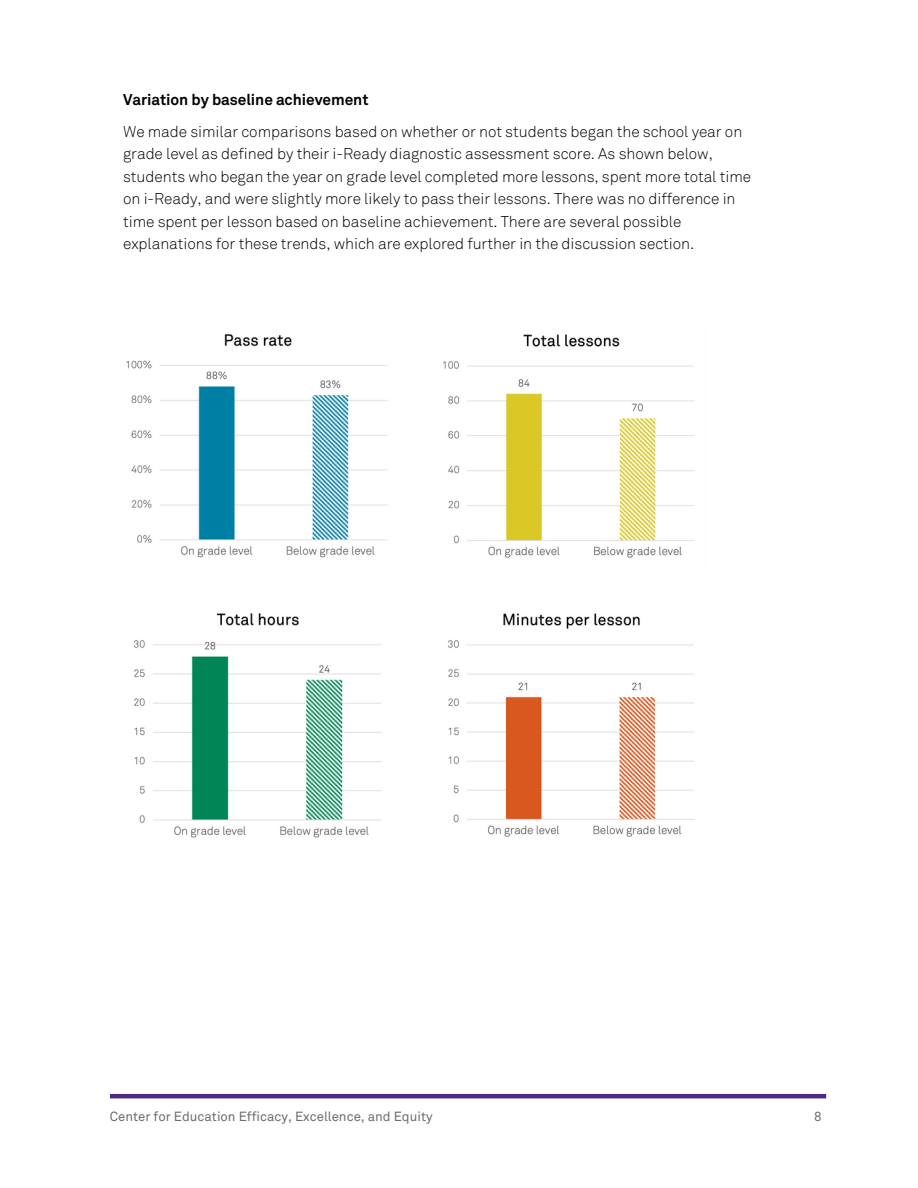
<style>
.page{position:relative;width:918px;height:1188px;background:#fff}
.page>*{position:absolute;margin:0;border:0;box-sizing:border-box;transform-origin:0 0}
.t1{font:300 15.45px/22.5px "Akkurat Pro";letter-spacing:-.005em;color:#000}
.t2{font:700 15.45px "Akkurat Pro";letter-spacing:-.005em;color:#000}
.t3{font:13.2px "Akkurat Pro";color:#716c6b}
</style>
<div class="page">
<hr style="left:110px;top:1094px;width:716px;height:4px;background:#4e2a84">
<img style="left:448px;top:613px;width:246px;height:224px">
<img style="left:126px;top:334px;width:261px;height:224px">
<img style="left:133px;top:613px;width:249px;height:225px">
<img style="left:443px;top:334px;width:252px;height:224px">
<p class="t2" style="left:123px;top:93px;width:247px">Variation by baseline achievement</p>
<p class="t1" style="left:123px;top:121px;width:630px">We made similar comparisons based on whether or not students began the school year on grade level as defined by their i-Ready diagnostic assessment score. As shown below, students who began the year on grade level completed more lessons, spent more total time on i-Ready, and were slightly more likely to pass their lessons. There was no difference in time spent per lesson based on baseline achievement. There are several possible explanations for these trends, which are explored further in the discussion section.</p>
<p class="t3" style="left:110px;top:1110px;width:324px">Center for Education Efficacy, Excellence, and Equity</p>
<p class="t3" style="left:814px;top:1110px;width:9px">8</p>
</div>
